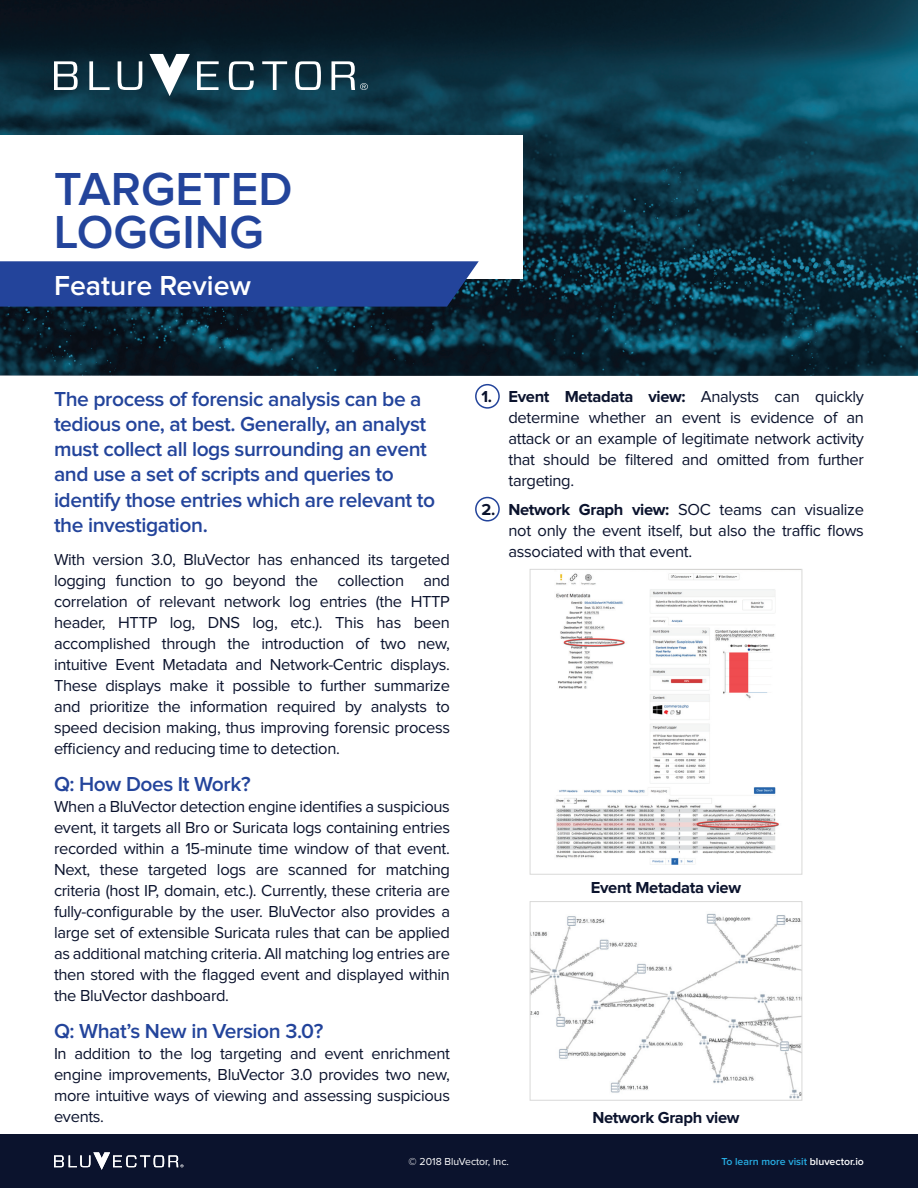
<style>
.page{position:relative;width:918px;height:1188px;background:#fff}
.page>*{position:absolute;margin:0;border:0;box-sizing:border-box;transform-origin:0 0}
.t1{font:600 48px/43.5px "Proxima Nova";color:#23449b}
.t2{font:600 28.5px "Proxima Nova";color:#fff}
.t3{font:600 21px/25.2px "Proxima Nova";letter-spacing:-.02em;color:#23449b}
.t4{font:16.5px/21px "Proxima Nova";letter-spacing:-.02em;color:#0b132d;text-align:justify}
.t5{font:700 16.5px "Proxima Nova";letter-spacing:-.02em;color:#0b132d}
.t6{font:600 10.5px "Proxima Nova";color:#27ade3}
.t7{font:10.5px "Proxima Nova";color:#fff}
.s1{font-weight:700}
.s2{color:#fff}
</style>
<div class="page">
<svg style="left:0;top:0;width:918px;height:376px;background:#0b3242"></svg>
<div style="left:0;top:136px;width:523px;height:143px;background:#fff"></div>
<svg style="left:149px;top:54px;width:41px;height:42px"></svg>
<svg style="left:54px;top:61px;width:24px;height:29px"></svg>
<svg style="left:89px;top:61px;width:21px;height:29px"></svg>
<svg style="left:118px;top:61px;width:24px;height:29px"></svg>
<svg style="left:197px;top:61px;width:22px;height:29px"></svg>
<svg style="left:229px;top:61px;width:25px;height:29px"></svg>
<svg style="left:262px;top:61px;width:25px;height:29px"></svg>
<svg style="left:295px;top:61px;width:26px;height:29px"></svg>
<svg style="left:332px;top:61px;width:36px;height:29px"></svg>
<svg style="left:0;top:261px;width:479px;height:46px;background:#244598"></svg>
<div style="left:0;top:1134px;width:918px;height:54px;background:#0b132d"></div>
<svg style="left:54px;top:1152px;width:130px;height:18px"></svg>
<img style="left:532px;top:913px;width:268px;height:186px">
<div style="left:530px;top:901px;width:272px;height:200px;border:1px solid #d9d9d8"></div>
<img style="left:556px;top:573px;width:223px;height:292px">
<div style="left:530px;top:569px;width:272px;height:306px;border:1px solid #d9d9d8"></div>
<div style="left:475px;top:384px;width:25px;height:25px;border:2px solid #23449b;border-radius:50%"></div>
<div style="left:475px;top:497px;width:25px;height:25px;border:2px solid #23449b;border-radius:50%"></div>
<h1 class="t1" style="left:54px;top:169px;width:240px">TARGETED<br>LOGGING</h1>
<h2 class="t2" style="left:54px;top:273px;width:199px">Feature Review</h2>
<p class="t3" style="left:54px;top:387px;width:383px">The process of forensic analysis can be a tedious one, at best. Generally, an analyst must collect all logs surrounding an event and use a set of scripts and queries to identify those entries which are relevant to the investigation.</p>
<p class="t4" style="left:54px;top:550px;width:398px">With version 3.0, BluVector has enhanced its targeted logging function to go beyond the collection and correlation of relevant network log entries (the HTTP header, HTTP log, DNS log, etc.). This has been accomplished through the introduction of two new, intuitive Event Metadata and Network-Centric displays.<br>These displays make it possible to further summarize and prioritize the information required by analysts to speed decision making, thus improving forensic process efficiency and reducing time to detection.</p>
<p class="t3" style="left:54px;top:772px;width:198px">Q: How Does It Work?</p>
<p class="t4" style="left:54px;top:797px;width:398px">When a BluVector detection engine identifies a suspicious event, it targets all Bro or Suricata logs containing entries recorded within a 15-minute time window of that event.<br>Next, these targeted logs are scanned for matching criteria (host IP, domain, etc.). Currently, these criteria are fully-configurable by the user. BluVector also provides a large set of extensible Suricata rules that can be applied as additional matching criteria. All matching log entries are then stored with the flagged event and displayed within the BluVector dashboard.</p>
<p class="t3" style="left:54px;top:1020px;width:271px">Q: What’s New in Version 3.0?</p>
<p class="t4" style="left:54px;top:1044px;width:398px">In addition to the log targeting and event enrichment engine improvements, BluVector 3.0 provides two new, more intuitive ways of viewing and assessing suspicious events.</p>
<p class="t4" style="left:508px;top:387px;width:357px;text-indent:-27px"><span class="s1">1. Event Metadata view:</span> Analysts can quickly determine whether an event is evidence of an attack or an example of legitimate network activity that should be filtered and omitted from further targeting.</p>
<p class="t4" style="left:508px;top:500px;width:357px;text-indent:-27px"><span class="s1">2. Network Graph view:</span> SOC teams can visualize not only the event itself, but also the traffic flows associated with that event.</p>
<p class="t5" style="left:591px;top:880px;width:152px">Event Metadata view</p>
<p class="t5" style="left:592px;top:1110px;width:149px">Network Graph view</p>
<p class="t7" style="left:409px;top:1157px;width:102px">© 2018 BluVector, Inc.</p>
<p class="t6" style="left:721px;top:1157px;width:144px">To learn more visit <span class="s2">bluvector.io</span></p>
</div>
